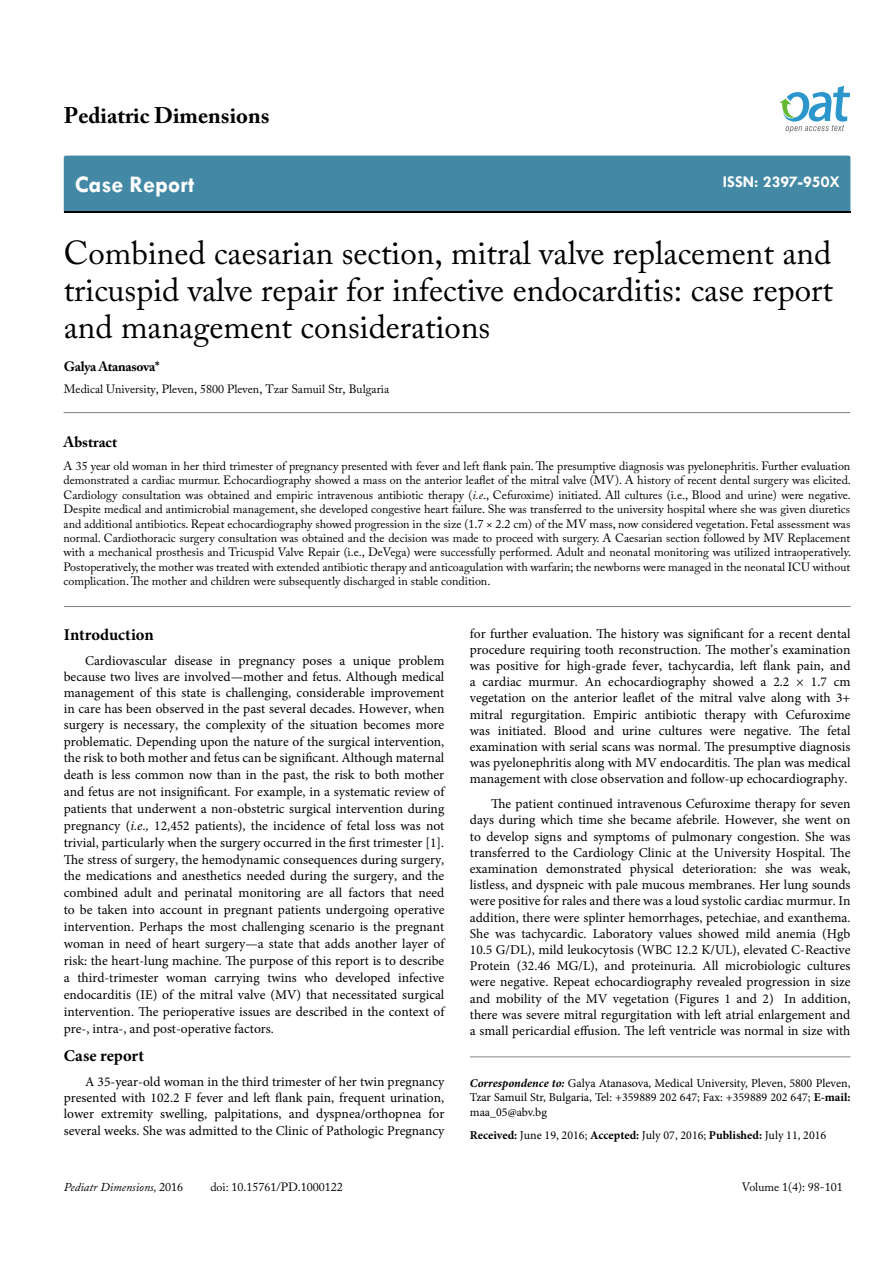
<style>
.page{position:relative;width:893px;height:1263px;background:#fff}
.page>*{position:absolute;margin:0;border:0;box-sizing:border-box;transform-origin:0 0}
.t1{font:33px/37.5px "Adobe Caslon Pro";color:#000;text-align:justify}
.t2{font:700 24px "Tw Cen";color:#fff}
.t3{font:700 22.5px "Adobe Caslon Pro";color:#000}
.t4{font:700 16.5px "Minion Pro";letter-spacing:.005em;color:#000}
.t5{font:700 16.5px "Tw Cen";color:#fff}
.t6{font:700 15px "Adobe Caslon Pro";color:#000}
.t7{font:13.5px/16.2px "Minion Pro";color:#000;text-align:justify}
.t8{font:700 13.5px "Adobe Caslon Pro";letter-spacing:-.02em;color:#000}
.t9{font:12px/14.4px "Adobe Caslon Pro";color:#000;text-align:justify}
.t10{font:12px/14.4px "Minion Pro";color:#000;text-align:justify}
.t11{font:italic 12px "Adobe Caslon Pro";color:#000}
.s1{font-style:italic}
.s2{font-weight:700;font-style:italic}
.s3{font-weight:700}
.s4{font-style:normal}
</style>
<div class="page">
<div style="left:64px;top:156px;width:786px;height:56px;background:#4389a5"></div>
<svg style="left:779px;top:86px;width:71px;height:47px"></svg>
<hr style="left:64px;top:412px;width:786px;height:1px;background:#808285">
<hr style="left:64px;top:606px;width:787px;height:1px;background:#808285">
<hr style="left:470px;top:1057px;width:380px;height:1px;background:#808285">
<h3 class="t3" style="left:64px;top:102px;width:207px">Pediatric Dimensions</h3>
<h2 class="t2" style="left:75px;top:170px;width:121px">Case Report</h2>
<p class="t5" style="left:723px;top:172px;width:119px">ISSN: 2397-950X</p>
<h1 class="t1" style="left:64px;top:233px;width:771px">Combined caesarian section, mitral valve replacement and tricuspid valve repair for infective endocarditis: case report and management considerations</h1>
<p class="t8" style="left:64px;top:358px;width:97px">Galya Atanasova*</p>
<p class="t9" style="left:64px;top:381px;width:327px">Medical University, Pleven, 5800 Pleven, Tzar Samuil Str, Bulgaria</p>
<p class="t6" style="left:64px;top:433px;width:55px">Abstract</p>
<p class="t9" style="left:64px;top:459px;width:789px">A 35 year old woman in her third trimester of pregnancy presented with fever and left flank pain. The presumptive diagnosis was pyelonephritis. Further evaluation demonstrated a cardiac murmur. Echocardiography showed a mass on the anterior leaflet of the mitral valve (MV). A history of recent dental surgery was elicited.<br>Cardiology consultation was obtained and empiric intravenous antibiotic therapy (<span class="s1">i.e</span>., Cefuroxime) initiated. All cultures (i.e., Blood and urine) were negative.<br>Despite medical and antimicrobial management, she developed congestive heart failure. She was transferred to the university hospital where she was given diuretics and additional antibiotics. Repeat echocardiography showed progression in the size (1.7 × 2.2 cm) of the MV mass, now considered vegetation. Fetal assessment was normal. Cardiothoracic surgery consultation was obtained and the decision was made to proceed with surgery. A Caesarian section followed by MV Replacement with a mechanical prosthesis and Tricuspid Valve Repair (i.e., DeVega) were successfully performed. Adult and neonatal monitoring was utilized intraoperatively.<br>Postoperatively, the mother was treated with extended antibiotic therapy and anticoagulation with warfarin; the newborns were managed in the neonatal ICU without complication. The mother and children were subsequently discharged in stable condition.</p>
<p class="t4" style="left:64px;top:623px;width:91px">Introduction</p>
<p class="t7" style="left:64px;top:652px;width:382px;line-height:16.8px;text-indent:21px">Cardiovascular disease in pregnancy poses a unique problem because two lives are involved—mother and fetus. Although medical management of this state is challenging, considerable improvement in care has been observed in the past several decades. However, when surgery is necessary, the complexity of the situation becomes more problematic. Depending upon the nature of the surgical intervention, the risk to both mother and fetus can be significant. Although maternal death is less common now than in the past, the risk to both mother and fetus are not insignificant. For example, in a systematic review of patients that underwent a non-obstetric surgical intervention during pregnancy (<span class="s1">i.e.,</span> 12,452 patients), the incidence of fetal loss was not trivial, particularly when the surgery occurred in the first trimester [1].<br>The stress of surgery, the hemodynamic consequences during surgery, the medications and anesthetics needed during the surgery, and the combined adult and perinatal monitoring are all factors that need to be taken into account in pregnant patients undergoing operative intervention. Perhaps the most challenging scenario is the pregnant woman in need of heart surgery—a state that adds another layer of risk: the heart-lung machine. The purpose of this report is to describe a third-trimester woman carrying twins who developed infective endocarditis (IE) of the mitral valve (MV) that necessitated surgical intervention. The perioperative issues are described in the context of pre-, intra-, and post-operative factors.</p>
<p class="t4" style="left:64px;top:1044px;width:82px">Case report</p>
<p class="t7" style="left:64px;top:1074px;width:382px;text-indent:21px">A 35-year-old woman in the third trimester of her twin pregnancy presented with 102.2 F fever and left flank pain, frequent urination, lower extremity swelling, palpitations, and dyspnea/orthopnea for several weeks. She was admitted to the Clinic of Pathologic Pregnancy</p>
<p class="t7" style="left:470px;top:625px;width:382px">for further evaluation. The history was significant for a recent dental procedure requiring tooth reconstruction. The mother’s examination was positive for high-grade fever, tachycardia, left flank pain, and a cardiac murmur. An echocardiography showed a 2.2 × 1.7 cm vegetation on the anterior leaflet of the mitral valve along with 3+ mitral regurgitation. Empiric antibiotic therapy with Cefuroxime was initiated. Blood and urine cultures were negative. The fetal examination with serial scans was normal. The presumptive diagnosis was pyelonephritis along with MV endocarditis. The plan was medical management with close observation and follow-up echocardiography.</p>
<p class="t7" style="left:470px;top:796px;width:382px;text-indent:21px">The patient continued intravenous Cefuroxime therapy for seven days during which time she became afebrile. However, she went on to develop signs and symptoms of pulmonary congestion. She was transferred to the Cardiology Clinic at the University Hospital. The examination demonstrated physical deterioration: she was weak, listless, and dyspneic with pale mucous membranes. Her lung sounds were positive for rales and there was a loud systolic cardiac murmur. In addition, there were splinter hemorrhages, petechiae, and exanthema.<br>She was tachycardic. Laboratory values showed mild anemia (Hgb 10.5 G/DL), mild leukocytosis (WBC 12.2 K/UL), elevated C-Reactive Protein (32.46 MG/L), and proteinuria. All microbiologic cultures were negative. Repeat echocardiography revealed progression in size and mobility of the MV vegetation (Figures 1 and 2) In addition, there was severe mitral regurgitation with left atrial enlargement and a small pericardial effusion. The left ventricle was normal in size with</p>
<p class="t10" style="left:470px;top:1076px;width:382px"><span class="s2">Correspondence to:</span> Galya Atanasova, Medical University, Pleven, 5800 Pleven, Tzar Samuil Str, Bulgaria, Tel: +359889 202 647; Fax: +359889 202 647; <span class="s3">E-mail: </span>maa_05@abv.bg</p>
<p class="t10" style="left:470px;top:1128px;width:358px"><span class="s3">Received:</span> June 19, 2016; <span class="s3">Accepted:</span> July 07, 2016; <span class="s3">Published:</span> July 11, 2016</p>
<p class="t11" style="left:64px;top:1180px;width:121px">Pediatr Dimensions, <span class="s4">2016</span></p>
<p class="t9" style="left:210px;top:1180px;width:134px">doi: 10.15761/PD.1000122</p>
<p class="t9" style="left:742px;top:1180px;width:102px">Volume 1(4): 98-101</p>
</div>
